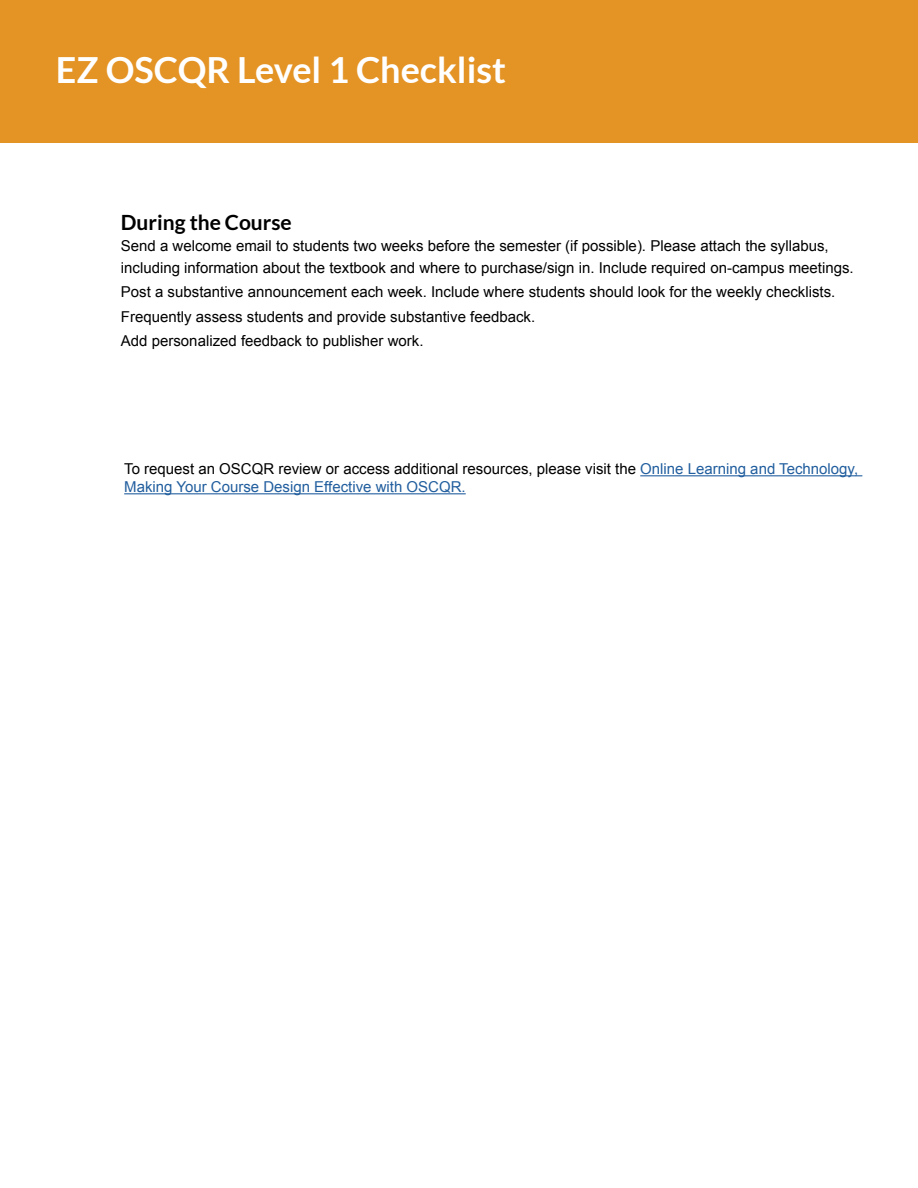
<style>
.page{position:relative;width:918px;height:1188px;background:#fff}
.page>*{position:absolute;margin:0;border:0;box-sizing:border-box;transform-origin:0 0}
.Header_1{font:700 36px "Lato";color:#fff}
.Header_2{font:700 21px "Lato";color:#000}
.t1{font:15px/21.6px "Arial";color:#000}
.t2{font:15px/18px "Arial";color:#215e9e}
.s1{color:#000}
</style>
<div class="page">
<hr style="left:640px;top:475px;width:222px;height:1px;background:#215e9e">
<hr style="left:124px;top:493px;width:342px;height:1px;background:#215e9e">
<div style="left:0;top:0;width:918px;height:142px;background:#e49325"></div>
<p class="Header_1" style="left:56px;top:49px;width:452px">EZ OSCQR Level 1 Checklist</p>
<p class="Header_2" style="left:121px;top:210px;width:172px">During the Course</p>
<p class="t1" style="left:121px;top:235px;width:734px">Send a welcome email to students two weeks before the semester (if possible). Please attach the syllabus, including information about the textbook and where to purchase/sign in. Include required on-campus meetings.</p>
<p class="t1" style="left:121px;top:282px;width:716px">Post a substantive announcement each week. Include where students should look for the weekly checklists.</p>
<p class="t1" style="left:121px;top:306px;width:416px">Frequently assess students and provide substantive feedback.</p>
<p class="t1" style="left:121px;top:330px;width:304px">Add personalized feedback to publisher work.</p>
<p class="t2" style="left:124px;top:460px;width:736px"><span class="s1">To request an OSCQR review or access additional resources, please visit the</span> Online Learning and Technology,<br>Making Your Course Design Effective with OSCQR.</p>
</div>
